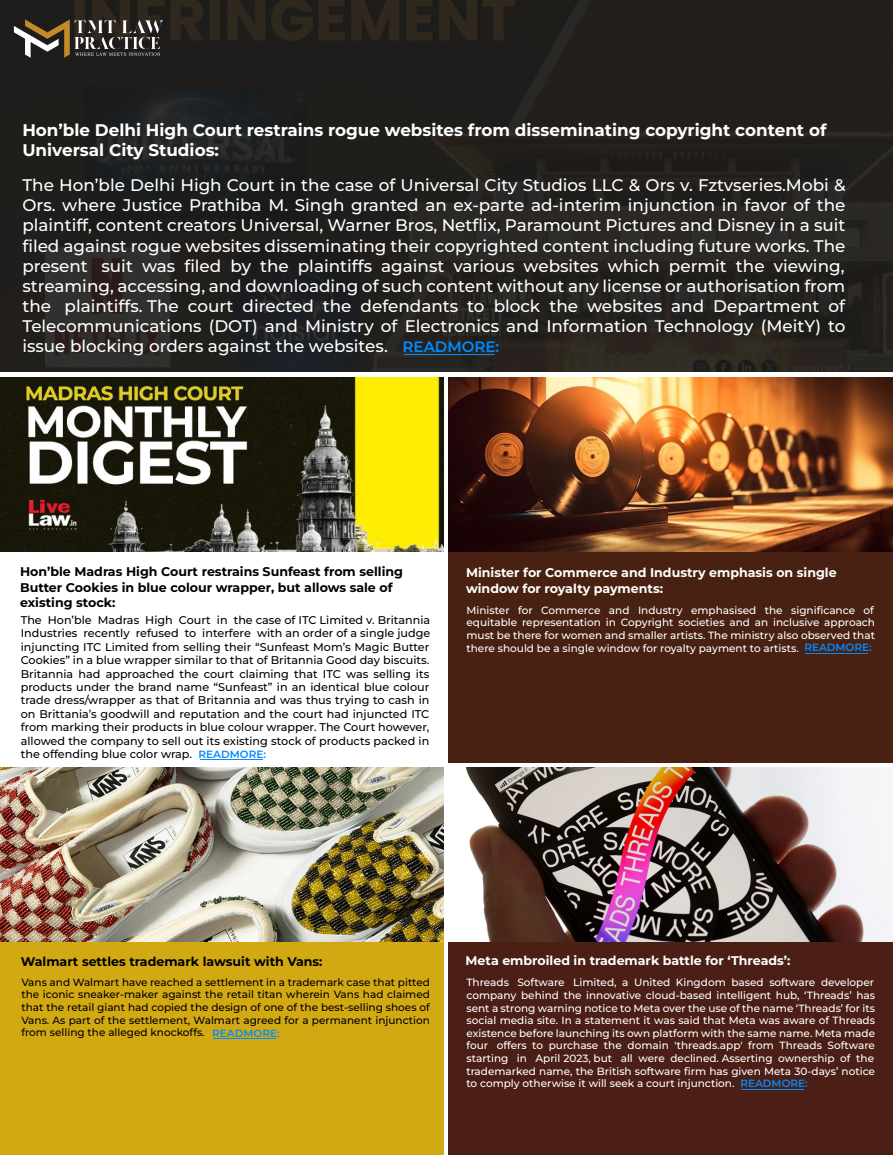
<style>
.page{position:relative;width:893px;height:1155px;background:#fff}
.page>*{position:absolute;margin:0;border:0;box-sizing:border-box;transform-origin:0 0}
.t1{font:500 16.8px/20.2px "Montserrat";color:#fff;text-align:justify}
.t2{font:700 16.8px/20.2px "Montserrat";color:#fff}
.t3{font:600 15.08px "Montserrat";color:#008cff}
.t4{font:700 12.6px/15.1px "Montserrat";color:#000}
.t5{font:700 12.6px/15.1px "Montserrat";color:#fff}
.t6{font:500 11.2px/13.4px "Montserrat";color:#000;text-align:justify}
.t7{font:500 10.5px/12.6px "Montserrat";color:#fff;text-align:justify}
.t8{font:500 10.5px/12.6px "Montserrat";color:#000;text-align:justify}
.t9{font:600 10.5px "Montserrat";color:#008cff}
</style>
<div class="page">
<img style="left:0;top:0;width:892px;height:372px">
<div style="left:0;top:767px;width:444px;height:388px;background:#d3a913"></div>
<div style="left:448px;top:767px;width:444px;height:388px;background:#4b1f16"></div>
<div style="left:448px;top:377px;width:444px;height:385px;background:#482113"></div>
<svg style="left:14px;top:19px;width:149px;height:39px;background:#575046"></svg>
<img style="left:448px;top:378px;width:444px;height:174px">
<img style="left:0;top:378px;width:444px;height:174px">
<img style="left:448px;top:767px;width:444px;height:175px">
<img style="left:0;top:767px;width:444px;height:175px">
<hr style="left:741px;top:1089px;width:63px;height:1px;background:#008cff">
<hr style="left:213px;top:1039px;width:63px;height:1px;background:#008cff">
<hr style="left:200px;top:760px;width:62px;height:1px;background:#008cff">
<hr style="left:805px;top:653px;width:63px;height:1px;background:#008cff">
<hr style="left:404px;top:355px;width:90px;height:1px;background:#008cff">
<h1 class="t2" style="left:22px;top:121px;width:805px">Hon’ble Delhi High Court restrains rogue websites from disseminating copyright content of<br>Universal City Studios:</h1>
<p class="t1" style="left:22px;top:176px;width:824px">The Hon’ble Delhi High Court in the case of Universal City Studios LLC &amp; Ors v. Fztvseries.Mobi &amp; Ors. where Justice Prathiba M. Singh granted an ex-parte ad-interim injunction in favor of the plaintiff, content creators Universal, Warner Bros, Netflix, Paramount Pictures and Disney in a suit filed against rogue websites disseminating their copyrighted content including future works. The present suit was filed by the plaintiffs against various websites which permit the viewing, streaming, accessing, and downloading of such content without any license or authorisation from the plaintiffs. The court directed the defendants to block the websites and Department of Telecommunications (DOT) and Ministry of Electronics and Information Technology (MeitY) to issue blocking orders against the websites.</p>
<h2 class="t3" style="left:402px;top:339px;width:98px">READMORE:</h2>
<p class="t4" style="left:20px;top:565px;width:384px">Hon’ble Madras High Court restrains Sunfeast from selling<br>Butter Cookies in blue colour wrapper, but allows sale of existing stock:</p>
<p class="t5" style="left:466px;top:566px;width:372px">Minister for Commerce and Industry emphasis on single window for royalty payments:</p>
<p class="t6" style="left:21px;top:613px;width:411px">The Hon’ble Madras High Court in the case of ITC Limited v. Britannia Industries recently refused to interfere with an order of a single judge injuncting ITC Limited from selling their “Sunfeast Mom’s Magic Butter Cookies” in a blue wrapper similar to that of Britannia Good day biscuits.<br>Britannia had approached the court claiming that ITC was selling its products under the brand name “Sunfeast” in an identical blue colour trade dress/wrapper as that of Britannia and was thus trying to cash in on Brittania’s goodwill and reputation and the court had injuncted ITC from marking their products in blue colour wrapper. The Court however, allowed the company to sell out its existing stock of products packed in the offending blue color wrap.</p>
<p class="t7" style="left:466px;top:603px;width:410px">Minister for Commerce and Industry emphasised the significance of equitable representation in Copyright societies and an inclusive approach must be there for women and smaller artists. The ministry also observed that there should be a single window for royalty payment to artists.</p>
<p class="t9" style="left:804px;top:643px;width:69px">READMORE:</p>
<p class="t9" style="left:198px;top:749px;width:69px">READMORE:</p>
<p class="t4" style="left:21px;top:955px;width:303px">Walmart settles trademark lawsuit with Vans:</p>
<p class="t5" style="left:465px;top:954px;width:326px">Meta embroiled in trademark battle for ‘Threads’:</p>
<p class="t8" style="left:21px;top:976px;width:410px">Vans and Walmart have reached a settlement in a trademark case that pitted the iconic sneaker-maker against the retail titan wherein Vans had claimed that the retail giant had copied the design of one of the best-selling shoes of Vans. As part of the settlement, Walmart agreed for a permanent injunction from selling the alleged knockoffs.</p>
<p class="t7" style="left:466px;top:977px;width:410px">Threads Software Limited, a United Kingdom based software developer company behind the innovative cloud-based intelligent hub, ‘Threads’ has sent a strong warning notice to Meta over the use of the name ‘Threads’ for its social media site. In a statement it was said that Meta was aware of Threads existence before launching its own platform with the same name. Meta made four offers to purchase the domain 'threads.app' from Threads Software starting in April 2023, but all were declined. Asserting ownership of the trademarked name, the British software firm has given Meta 30-days’ notice to comply otherwise it will seek a court injunction.</p>
<p class="t9" style="left:212px;top:1028px;width:69px">READMORE:</p>
<p class="t9" style="left:740px;top:1078px;width:69px">READMORE:</p>
</div>
